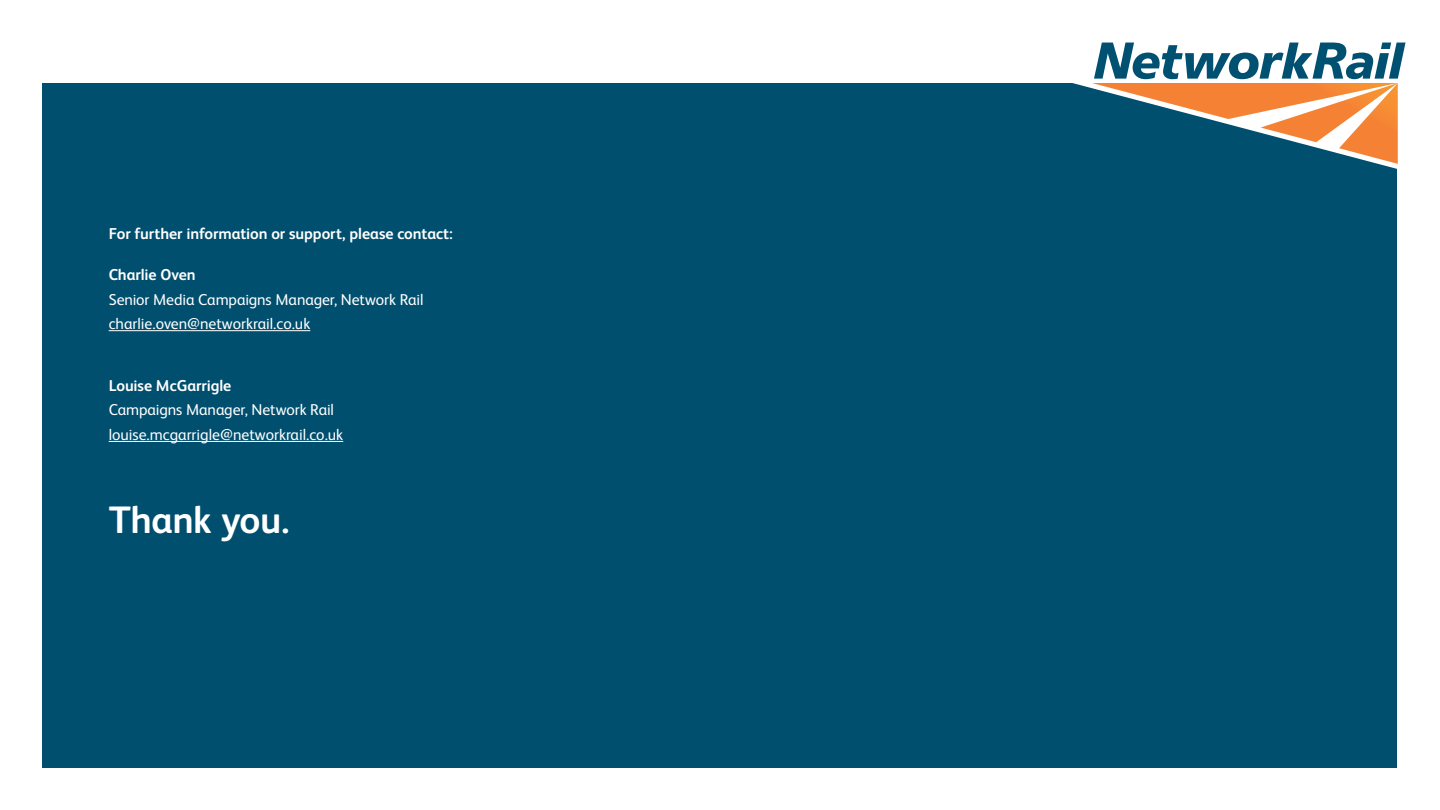
<style>
.page{position:relative;width:1440px;height:810px;background:#fff}
.page>*{position:absolute;margin:0;border:0;box-sizing:border-box;transform-origin:0 0}
.t1{font:700 38.25px "Network Rail Sans";letter-spacing:-.015em;color:#fff}
.t2{font:15.75px/24.5px "Network Rail Sans";letter-spacing:-.005em;color:#fff}
.t3{font:700 15.75px "Network Rail Sans";letter-spacing:-.005em;color:#fff}
</style>
<div class="page">
<div style="left:43px;top:83px;width:1354px;height:684px;background:#004f6f"></div>
<svg style="left:1072px;top:43px;width:334px;height:126px"></svg>
<hr style="left:109px;top:330px;width:201px;height:1px;background:#fff">
<hr style="left:109px;top:441px;width:234px;height:1px;background:#fff">
<p class="t3" style="left:109px;top:222px;width:346px">For further information or support, please contact:</p>
<p class="t3" style="left:109px;top:264px;width:89px">Charlie Oven</p>
<p class="t2" style="left:109px;top:286px;width:316px">Senior Media Campaigns Manager, Network Rail charlie.oven@networkrail.co.uk</p>
<p class="t3" style="left:109px;top:375px;width:124px">Louise McGarrigle</p>
<p class="t2" style="left:109px;top:397px;width:236px">Campaigns Manager, Network Rail louise.mcgarrigle@networkrail.co.uk</p>
<h1 class="t1" style="left:109px;top:493px;width:182px">Thank you.</h1>
</div>
